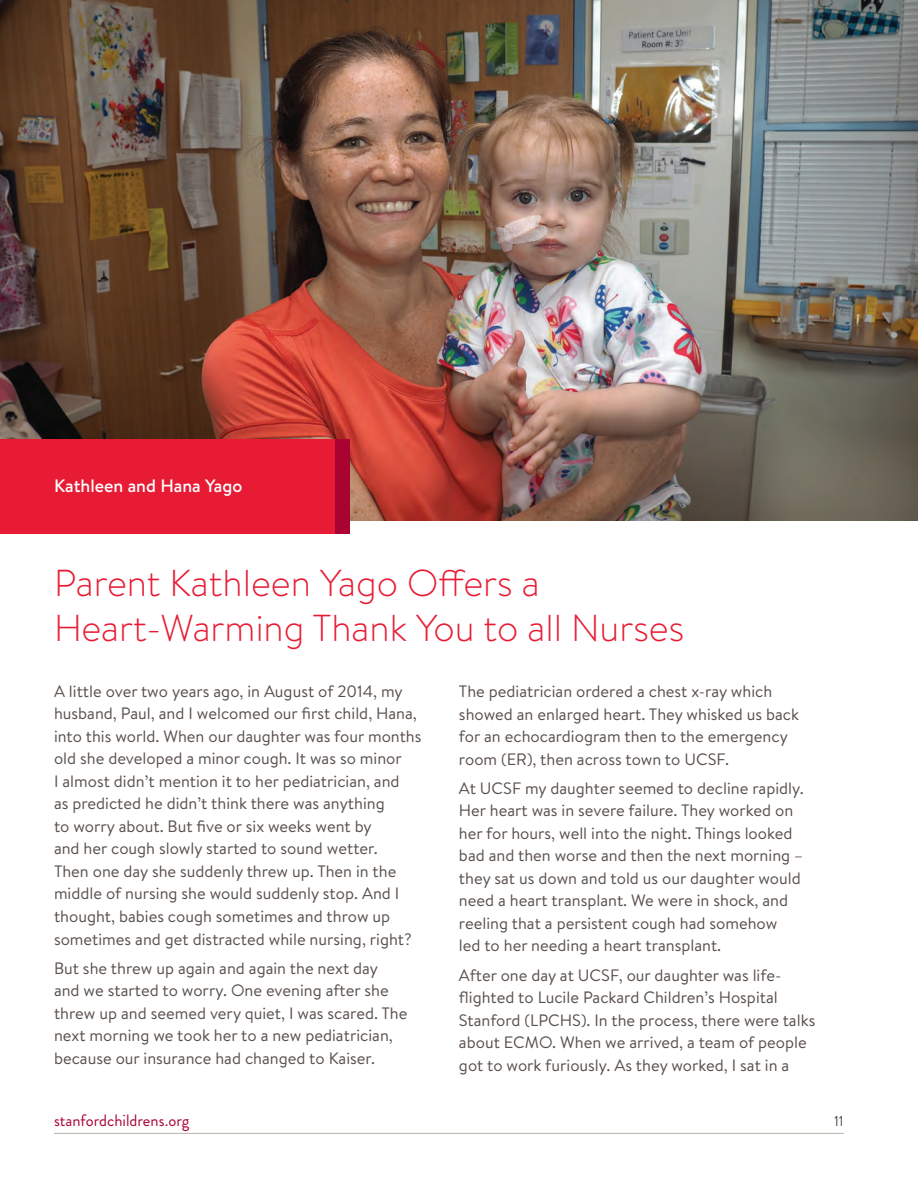
<style>
.page{position:relative;width:918px;height:1188px;background:#fff}
.page>*{position:absolute;margin:0;border:0;box-sizing:border-box;transform-origin:0 0}
.t1{font:300 37.5px/45px "Brandon Text";color:#e71c34}
.t2{font:500 18px "Brandon Text";color:#fff}
.t3{font:16.5px/22.5px "Brandon Text";color:#584f4a}
.t4{font:16.5px "Brandon Grotesque";color:#a90332}
.t5{font:15px "Brandon Grotesque";color:#584f4a}
</style>
<div class="page">
<img style="left:0;top:0;width:918px;height:521px">
<hr style="left:54px;top:1133px;width:790px;height:1px;background:#b9b4ac">
<div style="left:0;top:439px;width:350px;height:94px;background:#e71c34"></div>
<div style="left:336px;top:439px;width:14px;height:94px;background:#a90332"></div>
<p class="t2" style="left:54px;top:474px;width:190px">Kathleen and Hana Yago</p>
<h1 class="t1" style="left:54px;top:559px;width:632px">Parent Kathleen Yago Offers a<br>Heart-Warming Thank You to all Nurses</h1>
<p class="t3" style="left:54px;top:679px;width:369px">A little over two years ago, in August of 2014, my husband, Paul, and I welcomed our first child, Hana, into this world. When our daughter was four months old she developed a minor cough. It was so minor<br>I almost didn’t mention it to her pediatrician, and<br>as predicted he didn’t think there was anything<br>to worry about. But five or six weeks went by<br>and her cough slowly started to sound wetter.<br>Then one day she suddenly threw up. Then in the middle of nursing she would suddenly stop. And I thought, babies cough sometimes and throw up sometimes and get distracted while nursing, right?</p>
<p class="t3" style="left:54px;top:956px;width:355px">But she threw up again and again the next day and we started to worry. One evening after she threw up and seemed very quiet, I was scared. The next morning we took her to a new pediatrician, because our insurance had changed to Kaiser.</p>
<p class="t3" style="left:459px;top:680px;width:342px">The pediatrician ordered a chest x-ray which showed an enlarged heart. They whisked us back for an echocardiogram then to the emergency room (ER), then across town to UCSF.</p>
<p class="t3" style="left:459px;top:776px;width:346px">At UCSF my daughter seemed to decline rapidly.<br>Her heart was in severe failure. They worked on her for hours, well into the night. Things looked bad and then worse and then the next morning – they sat us down and told us our daughter would need a heart transplant. We were in shock, and reeling that a persistent cough had somehow<br>led to her needing a heart transplant.</p>
<p class="t3" style="left:459px;top:963px;width:358px">After one day at UCSF, our daughter was life&shy;flighted to Lucile Packard Children’s Hospital Stanford (LPCHS). In the process, there were talks about ECMO. When we arrived, a team of people got to work furiously. As they worked, I sat in a</p>
<p class="t4" style="left:54px;top:1109px;width:137px">stanfordchildrens.org</p>
<p class="t5" style="left:834px;top:1110px;width:11px">11</p>
</div>
